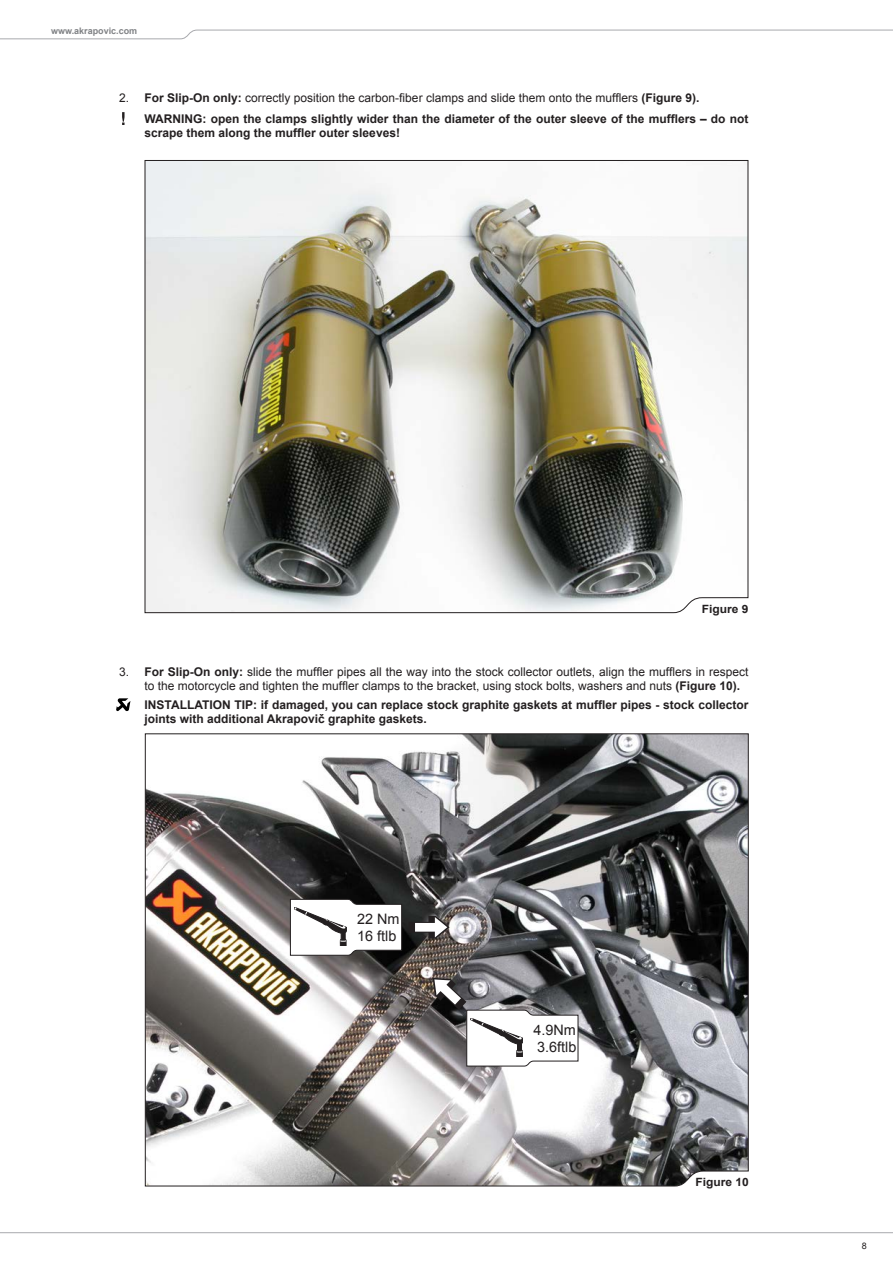
<style>
.page{position:relative;width:893px;height:1263px;background:#fff}
.page>*{position:absolute;margin:0;border:0;box-sizing:border-box;transform-origin:0 0}
.t1{font:14.4px/17.2px "Arial";color:#231f20}
.body_txt_bold{font:12px/14.4px "Arial";color:#231f20}
.body_txt_bold-2{font:700 12px/14.4px "Arial";color:#231f20}
.body_txt_bold-3{font:700 11.4px "Arial";color:#231f20;scale:1.05 1}
.t2{font:700 9px "Arial";color:#808285}
.t3{font:9px "Arial";color:#231f20}
.s1{font-weight:700}
</style>
<div class="page">
<svg style="left:0;top:29px;width:893px;height:10px"></svg>
<svg style="left:0;top:1232px;width:893px;height:2px;background:#d3d3d5"></svg>
<img style="left:144px;top:160px;width:605px;height:453px">
<svg style="left:144px;top:733px;width:605px;height:454px"></svg>
<svg style="left:122px;top:112px;width:3px;height:13px"></svg>
<svg style="left:409px;top:916px;width:41px;height:22px"></svg>
<svg style="left:290px;top:899px;width:112px;height:57px"></svg>
<svg style="left:433px;top:978px;width:146px;height:89px"></svg>
<svg style="left:116px;top:698px;width:14px;height:13px"></svg>
<p class="t2" style="left:51px;top:25px;width:88px">www.akrapovic.com</p>
<p class="body_txt_bold" style="left:119px;top:91px;width:12px">2.</p>
<p class="body_txt_bold" style="left:145px;top:91px;width:556px"><span class="s1">For Slip-On only:</span> correctly position the carbon-fiber clamps and slide them onto the mufflers <span class="s1">(Figure 9).</span></p>
<p class="body_txt_bold-2" style="left:145px;top:112px;width:605px">WARNING: open the clamps slightly wider than the diameter of the outer sleeve of the mufflers – do not scrape them along the muffler outer sleeves!</p>
<p class="body_txt_bold-3" style="left:702px;top:601px;width:46px">Figure 9</p>
<p class="body_txt_bold" style="left:119px;top:664px;width:12px">3.</p>
<p class="body_txt_bold" style="left:145px;top:664px;width:605px"><span class="s1">For Slip-On only:</span> slide the muffler pipes all the way into the stock collector outlets, align the mufflers in respect to the motorcycle and tighten the muffler clamps to the bracket, using stock bolts, washers and nuts <span class="s1">(Figure 10).</span></p>
<p class="body_txt_bold-2" style="left:145px;top:698px;width:605px">INSTALLATION TIP: if damaged, you can replace stock graphite gaskets at muffler pipes - stock collector joints with additional Akrapovič graphite gaskets.</p>
<p class="t1" style="left:357px;top:910px;width:44px">22 Nm<br>16 ftlb</p>
<p class="t1" style="left:533px;top:1021px;width:44px">4.9Nm<br>3.6ftlb</p>
<p class="body_txt_bold-3" style="left:695px;top:1175px;width:52px">Figure 10</p>
<p class="t3" style="left:862px;top:1240px;width:7px">8</p>
</div>
